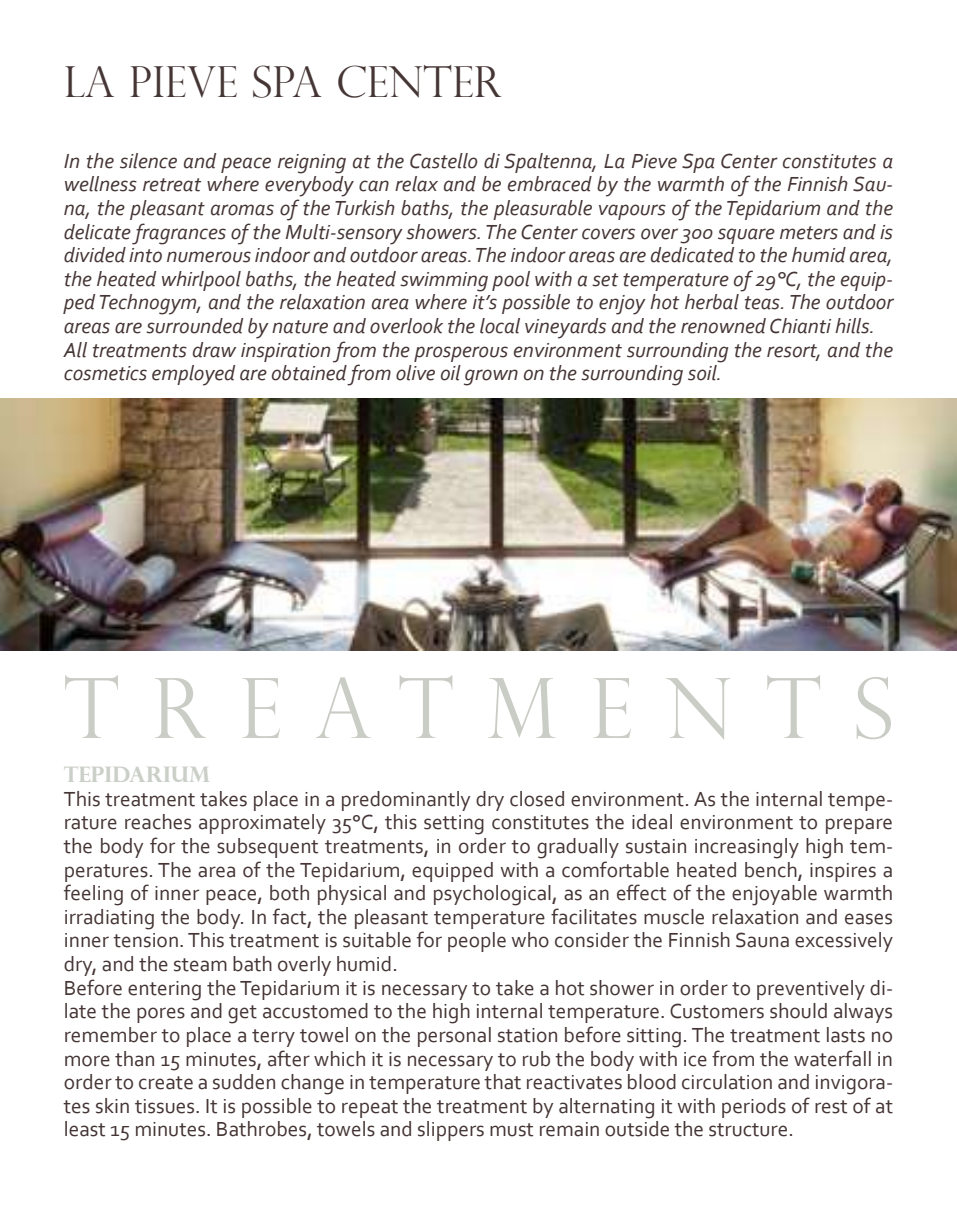
<style>
.page{position:relative;width:957px;height:1212px;background:#fff}
.page>*{position:absolute;margin:0;border:0;box-sizing:border-box;transform-origin:0 0}
.t1{font:300 83.25px "Perpetua Titling";letter-spacing:.395em;color:#cacdc5}
.t2{font:300 42.75px "Perpetua Titling";color:#453635}
.t3{font:21.38px/23.6px "Corbel";color:#453635}
.t4{font:italic 21.38px/23.6px "Corbel";color:#453635}
.t5{font:700 21.38px "Perpetua Titling";color:#cacfc7}
</style>
<div class="page">
<img style="left:0;top:399px;width:957px;height:252px">
<h2 class="t2" style="left:64px;top:56px;width:439px">LA PIEVE SPA CENTER</h2>
<p class="t4" style="left:64px;top:148px;width:831px">In the silence and peace reigning at the Castello di Spaltenna, La Pieve Spa Center constitutes a wellness retreat where everybody can relax and be embraced by the warmth of the Finnish Sau&shy;na, the pleasant aromas of the Turkish baths, the pleasurable vapours of the Tepidarium and the delicate fragrances of the Multi-sensory showers. The Center covers over 300 square meters and is divided into numerous indoor and outdoor areas. The indoor areas are dedicated to the humid area, the heated whirlpool baths, the heated swimming pool with a set temperature of 29°C, the equip&shy;ped Technogym, and the relaxation area where it’s possible to enjoy hot herbal teas. The outdoor areas are surrounded by nature and overlook the local vineyards and the renowned Chianti hills.<br>All treatments draw inspiration from the prosperous environment surrounding the resort, and the cosmetics employed are obtained from olive oil grown on the surrounding soil.</p>
<h1 class="t1" style="left:64px;top:658px;width:831px">TREATMENTS</h1>
<p class="t5" style="left:64px;top:761px;width:148px">TEPIDARIUM</p>
<p class="t3" style="left:64px;top:786px;width:831px">This treatment takes place in a predominantly dry closed environment. As the internal tempe&shy;rature reaches approximately 35°C, this setting constitutes the ideal environment to prepare the body for the subsequent treatments, in order to gradually sustain increasingly high tem&shy;peratures. The area of the Tepidarium, equipped with a comfortable heated bench, inspires a feeling of inner peace, both physical and psychological, as an effect of the enjoyable warmth irradiating the body. In fact, the pleasant temperature facilitates muscle relaxation and eases inner tension. This treatment is suitable for people who consider the Finnish Sauna excessively dry, and the steam bath overly humid.<br>Before entering the Tepidarium it is necessary to take a hot shower in order to preventively di&shy;late the pores and get accustomed to the high internal temperature. Customers should always remember to place a terry towel on the personal station before sitting. The treatment lasts no more than 15 minutes, after which it is necessary to rub the body with ice from the waterfall in order to create a sudden change in temperature that reactivates blood circulation and invigora&shy;tes skin tissues. It is possible to repeat the treatment by alternating it with periods of rest of at least 15 minutes. Bathrobes, towels and slippers must remain outside the structure.</p>
</div>
